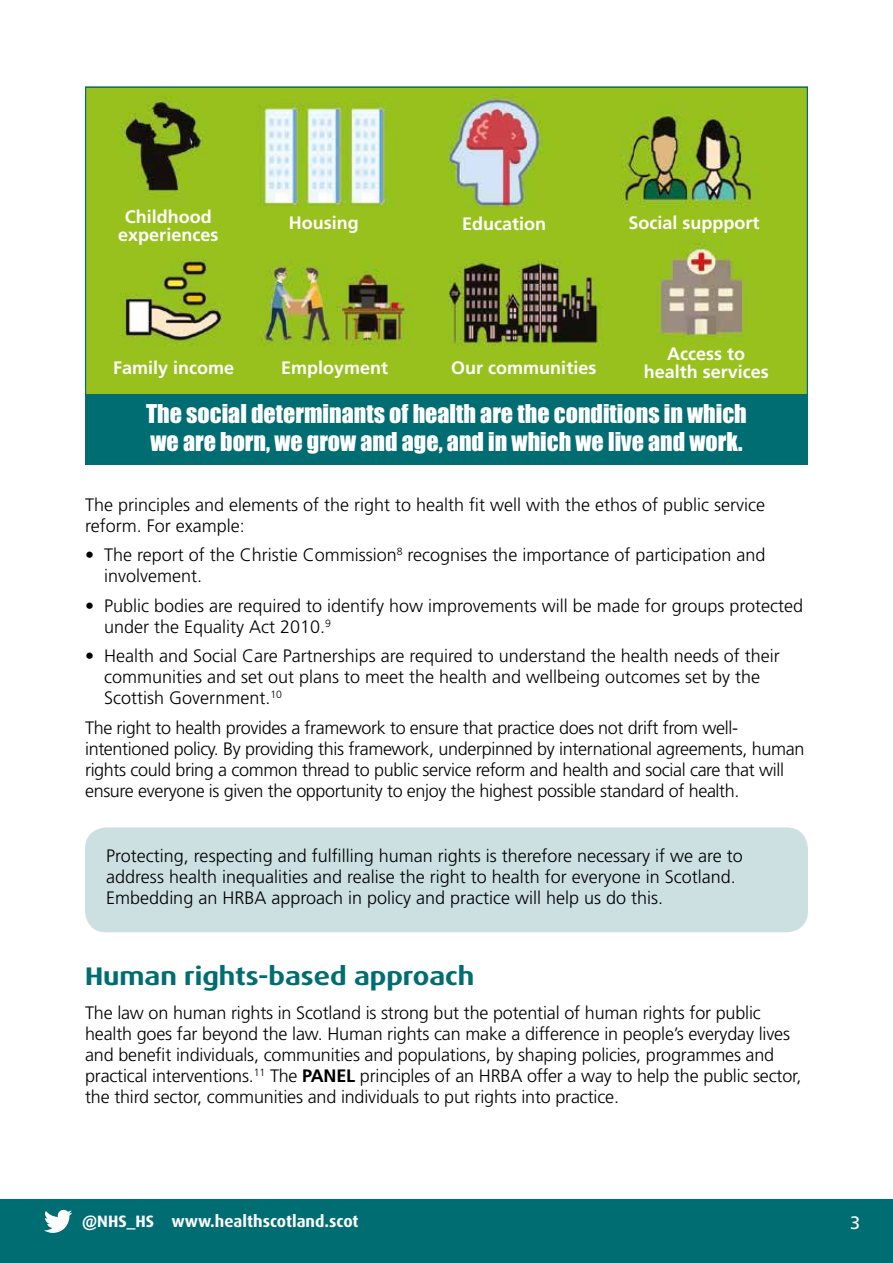
<style>
.page{position:relative;width:893px;height:1263px;background:#fff}
.page>*{position:absolute;margin:0;border:0;box-sizing:border-box;transform-origin:0 0}
.A_head{font:700 expanded 25.5px "Dax OT";color:#006d73}
.t1{font:24px/28.5px "Impact";color:#fff}
.Body_text{font:300 18px/21px "Frutiger LT Std";letter-spacing:-.01em;color:#000}
.t2{font:700 18px/18px "Frutiger";color:#fff;text-align:center}
.t3{font:18px "Frutiger LT Std";color:#fff}
.t4{font:700 16.5px "Dax OT";color:#fff}
.s1{font-weight:700}
</style>
<div class="page">
<div style="left:0;top:1199px;width:893px;height:64px;background:#006d73"></div>
<svg style="left:44px;top:1210px;width:28px;height:23px"></svg>
<div style="left:85px;top:827px;width:723px;height:105px;background:#ccdfe1;border-radius:21px"></div>
<img style="left:88px;top:89px;width:717px;height:305px">
<div style="left:85px;top:394px;width:723px;height:70px;background:#006d73"></div>
<p class="t2" style="left:118px;top:208px;width:102px">Childhood experiences</p>
<p class="t2" style="left:289px;top:214px;width:71px">Housing</p>
<p class="t2" style="left:462px;top:214px;width:86px">Education</p>
<p class="t2" style="left:629px;top:214px;width:133px">Social suppport</p>
<p class="t2" style="left:644px;top:344px;width:127px">Access to health services</p>
<p class="t1" style="left:146px;top:398px;width:602px">The social determinants of health are the conditions in which we are born, we grow and age, and in which we live and work.</p>
<p class="t2" style="left:113px;top:358px;width:123px">Family income</p>
<p class="t2" style="left:281px;top:358px;width:109px">Employment</p>
<p class="t2" style="left:451px;top:358px;width:147px">Our communities</p>
<p class="Body_text" style="left:85px;top:494px;width:682px">The principles and elements of the right to health fit well with the ethos of public service reform. For example:</p>
<p class="Body_text" style="left:104px;top:545px;width:663px;text-indent:-19px">• The report of the Christie Commission<sup>8</sup> recognises the importance of participation and involvement.</p>
<p class="Body_text" style="left:104px;top:595px;width:701px;text-indent:-19px">• Public bodies are required to identify how improvements will be made for groups protected under the Equality Act 2010.<sup>9</sup></p>
<p class="Body_text" style="left:104px;top:646px;width:677px;text-indent:-19px">• Health and Social Care Partnerships are required to understand the health needs of their communities and set out plans to meet the health and wellbeing outcomes set by the<br>Scottish Government.<sup>10</sup></p>
<p class="Body_text" style="left:85px;top:717px;width:721px">The right to health provides a framework to ensure that practice does not drift from well&shy;intentioned policy. By providing this framework, underpinned by international agreements, human rights could bring a common thread to public service reform and health and social care that will ensure everyone is given the opportunity to enjoy the highest possible standard of health.</p>
<p class="Body_text" style="left:106px;top:846px;width:638px">Protecting, respecting and fulfilling human rights is therefore necessary if we are to address health inequalities and realise the right to health for everyone in Scotland.<br>Embedding an HRBA approach in policy and practice will help us do this.</p>
<h2 class="A_head" style="left:85px;top:960px;width:391px">Human rights-based approach</h2>
<p class="Body_text" style="left:85px;top:1002px;width:718px">The law on human rights in Scotland is strong but the potential of human rights for public health goes far beyond the law. Human rights can make a difference in people’s everyday lives and benefit individuals, communities and populations, by shaping policies, programmes and practical interventions.<sup>11</sup> The <span class="s1">PANEL</span> principles of an HRBA offer a way to help the public sector, the third sector, communities and individuals to put rights into practice.</p>
<p class="t4" style="left:82px;top:1211px;width:278px">@NHS_HS www.healthscotland.scot</p>
<p class="t3" style="left:850px;top:1212px;width:12px">3</p>
</div>
